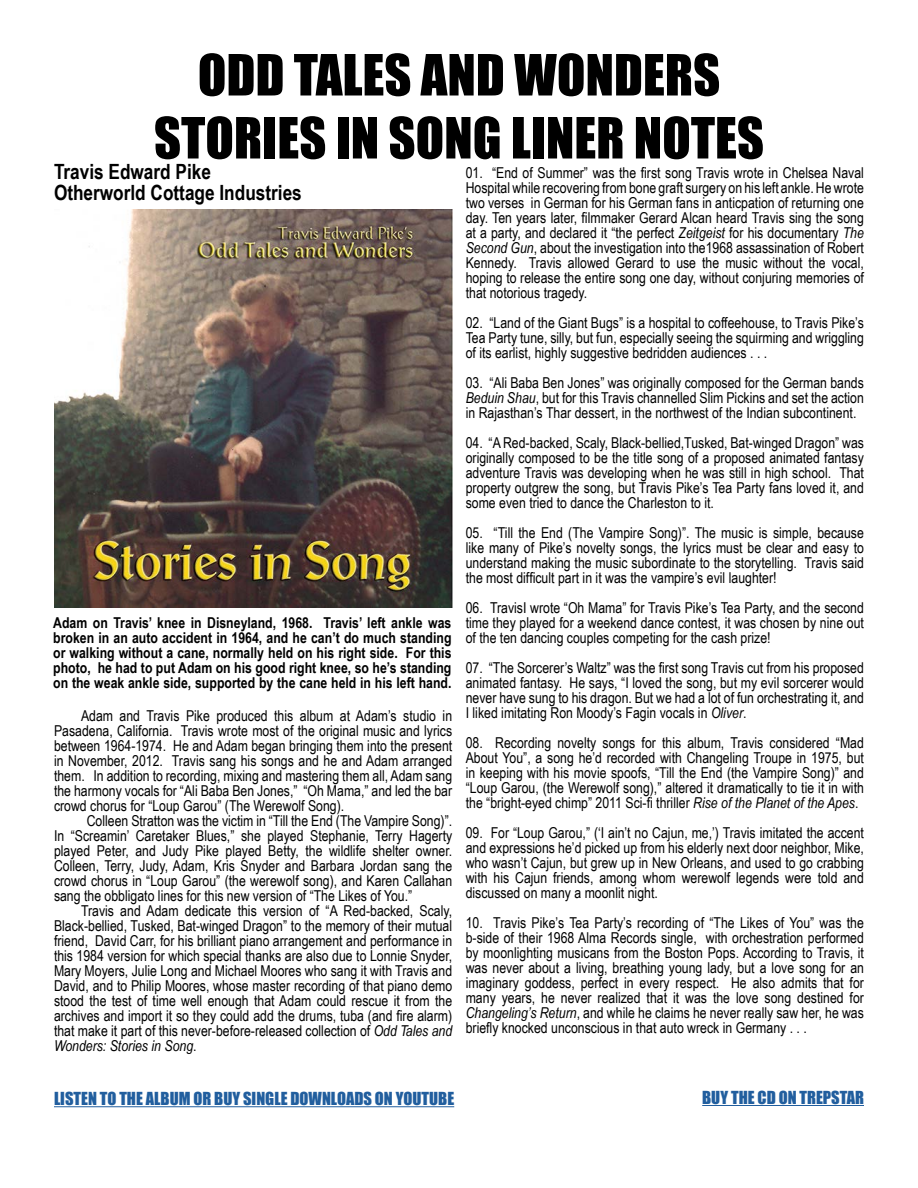
<style>
.page{position:relative;width:918px;height:1188px;background:#fff}
.page>*{position:absolute;margin:0;border:0;box-sizing:border-box;transform-origin:0 0}
.t1{font:52.5px/63px "Impact";color:#000;text-align:center}
.t2{font:700 21px/21px "Arial Narrow";color:#000}
.t3{font:16.5px "Impact";color:#215e9e}
.t4{font:15px/15px "Arial Narrow";color:#000;text-align:justify}
.t5{font:700 15px/15px "Arial Narrow";color:#000;text-align:justify}
.s1{font-style:italic}
</style>
<div class="page">
<img style="left:54px;top:210px;width:398px;height:398px">
<hr style="left:54px;top:1106px;width:400px;height:1px;background:#215e9e">
<hr style="left:702px;top:1105px;width:162px;height:1px;background:#215e9e">
<h1 class="t1" style="left:154px;top:42px;width:612px">ODD TALES AND WONDERS<br>STORIES IN SONG LINER NOTES</h1>
<h2 class="t2" style="left:54px;top:161px;width:249px">Travis Edward Pike<br>Otherworld Cottage Industries</h2>
<p class="t4" style="left:466px;top:165px;width:400px">01. “End of Summer” was the first song Travis wrote in Chelsea Naval Hospital while recovering from bone graft surgery on his left ankle. He wrote two verses in German for his German fans in anticpation of returning one day. Ten years later, filmmaker Gerard Alcan heard Travis sing the song at a party, and declared it “the perfect <span class="s1">Zeitgeist</span> for his documentary <span class="s1">The Second Gun</span>, about the investigation into the1968 assassination of Robert Kennedy. Travis allowed Gerard to use the music without the vocal, hoping to release the entire song one day, without conjuring memories of that notorious tragedy.</p>
<p class="t4" style="left:466px;top:315px;width:400px">02. “Land of the Giant Bugs” is a hospital to coffeehouse, to Travis Pike’s Tea Party tune, silly, but fun, especially seeing the squirming and wriggling of its earlist, highly suggestive bedridden audiences . . .</p>
<p class="t4" style="left:466px;top:375px;width:400px">03. “Ali Baba Ben Jones” was originally composed for the German bands <span class="s1">Beduin Shau</span>, but for this Travis channelled Slim Pickins and set the action in Rajasthan’s Thar dessert, in the northwest of the Indian subcontinent.</p>
<p class="t4" style="left:466px;top:435px;width:400px">04. “A Red-backed, Scaly, Black-bellied,Tusked, Bat-winged Dragon” was originally composed to be the title song of a proposed animated fantasy adventure Travis was developing when he was still in high school. That property outgrew the song, but Travis Pike’s Tea Party fans loved it, and some even tried to dance the Charleston to it.</p>
<p class="t4" style="left:466px;top:525px;width:400px">05. “Till the End (The Vampire Song)”. The music is simple, because like many of Pike’s novelty songs, the lyrics must be clear and easy to understand making the music subordinate to the storytelling. Travis said the most difficult part in it was the vampire’s evil laughter!</p>
<p class="t4" style="left:466px;top:600px;width:400px">06. TravisI wrote “Oh Mama” for Travis Pike’s Tea Party, and the second time they played for a weekend dance contest, it was chosen by nine out of the ten dancing couples competing for the cash prize!</p>
<p class="t4" style="left:466px;top:660px;width:400px">07. “The Sorcerer’s Waltz” was the first song Travis cut from his proposed animated fantasy. He says, “I loved the song, but my evil sorcerer would never have sung to his dragon. But we had a lot of fun orchestrating it, and I liked imitating Ron Moody’s Fagin vocals in <span class="s1">Oliver</span>.</p>
<p class="t4" style="left:466px;top:735px;width:400px">08. Recording novelty songs for this album, Travis considered “Mad About You”, a song he’d recorded with Changeling Troupe in 1975, but in keeping with his movie spoofs, “Till the End (the Vampire Song)” and “Loup Garou, (the Werewolf song),” altered it dramatically to tie it in with the “bright-eyed chimp” 2011 Sci-fi thriller <span class="s1">Rise of the Planet of the Apes</span>.</p>
<p class="t4" style="left:466px;top:825px;width:400px">09. For “Loup Garou,” (‘I ain’t no Cajun, me,’) Travis imitated the accent and expressions he’d picked up from his elderly next door neighbor, Mike, who wasn’t Cajun, but grew up in New Orleans, and used to go crabbing with his Cajun friends, among whom werewolf legends were told and discussed on many a moonlit night.</p>
<p class="t4" style="left:466px;top:915px;width:400px">10. Travis Pike’s Tea Party’s recording of “The Likes of You” was the b-side of their 1968 Alma Records single, with orchestration performed by moonlighting musicans from the Boston Pops. According to Travis, it was never about a living, breathing young lady, but a love song for an imaginary goddess, perfect in every respect. He also admits that for many years, he never realized that it was the love song destined for <span class="s1">Changeling’s Return</span>, and while he claims he never really saw her, he was briefly knocked unconscious in that auto wreck in Germany . . .</p>
<p class="t5" style="left:53px;top:615px;width:400px">Adam on Travis’ knee in Disneyland, 1968. Travis’ left ankle was broken in an auto accident in 1964, and he can’t do much standing or walking without a cane, normally held on his right side. For this photo, he had to put Adam on his good right knee, so he’s standing on the weak ankle side, supported by the cane held in his left hand.</p>
<p class="t4" style="left:54px;top:707px;width:400px;text-indent:27px">Adam and Travis Pike produced this album at Adam’s studio in Pasadena, California. Travis wrote most of the original music and lyrics between 1964-1974. He and Adam began bringing them into the present in November, 2012. Travis sang his songs and he and Adam arranged them. In addition to recording, mixing and mastering them all, Adam sang the harmony vocals for “Ali Baba Ben Jones,” “Oh Mama,” and led the bar crowd chorus for “Loup Garou” (The Werewolf Song).</p>
<p class="t4" style="left:54px;top:812px;width:400px;text-indent:33px">Colleen Stratton was the victim in “Till the End (The Vampire Song)”.<br>In “Screamin’ Caretaker Blues,” she played Stephanie, Terry Hagerty played Peter, and Judy Pike played Betty, the wildlife shelter owner.<br>Colleen, Terry, Judy, Adam, Kris Snyder and Barbara Jordan sang the crowd chorus in “Loup Garou” (the werewolf song), and Karen Callahan sang the obbligato lines for this new version of “The Likes of You.”</p>
<p class="t4" style="left:54px;top:902px;width:400px;text-indent:27px">Travis and Adam dedicate this version of “A Red-backed, Scaly, Black-bellied, Tusked, Bat-winged Dragon” to the memory of their mutual friend, David Carr, for his brilliant piano arrangement and performance in this 1984 version for which special thanks are also due to Lonnie Snyder, Mary Moyers, Julie Long and Michael Moores who sang it with Travis and David, and to Philip Moores, whose master recording of that piano demo stood the test of time well enough that Adam could rescue it from the archives and import it so they could add the drums, tuba (and fire alarm) that make it part of this never-before-released collection of <span class="s1">Odd Tales and Wonders: Stories in Song</span>.</p>
<p class="t3" style="left:54px;top:1086px;width:402px">LISTEN TO THE ALBUM OR BUY SINGLE DOWNLOADS ON YOUTUBE</p>
<p class="t3" style="left:702px;top:1085px;width:163px">BUY THE CD ON TREPSTAR</p>
</div>
